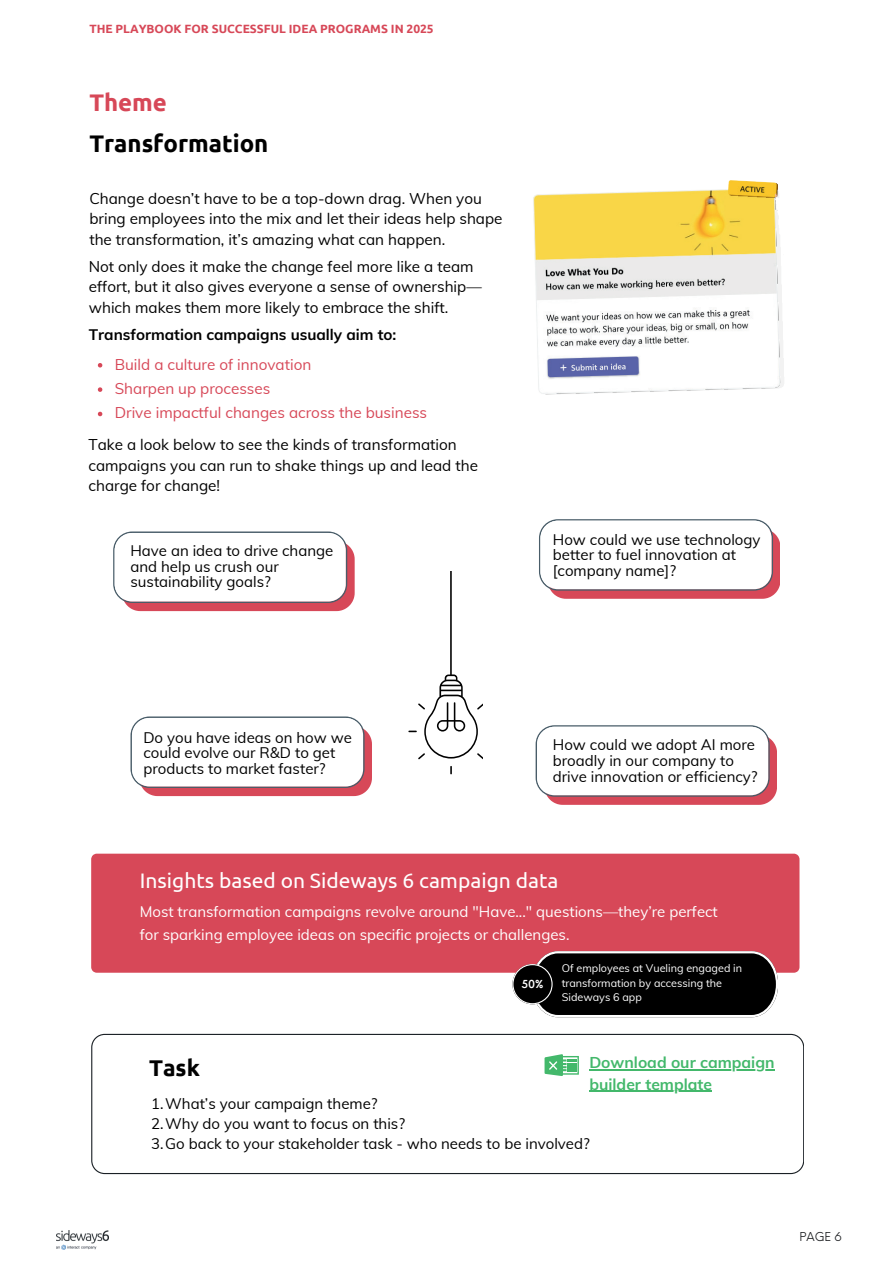
<style>
.page{position:relative;width:894px;height:1264px;background:#fff}
.page>*{position:absolute;margin:0;border:0;box-sizing:border-box;transform-origin:0 0}
.t1{font:700 24px "Ubuntu";color:#000}
.t2{font:700 24px "Ubuntu";color:#d74858}
.t3{font:700 22.8px "Ubuntu";color:#000}
.t4{font:21px "Ubuntu";color:#fff}
.t5{font:700 15.75px/21.3px "Muli";color:#43b86b}
.t6{font:15.3px/20.2px "Muli";color:#000}
.t7{font:15.3px/24.3px "Muli";color:#d74858}
.t8{font:700 15.3px "Muli";color:#000}
.t9{font:15px/15.8px "Muli";color:#000}
.t10{font:15px/22.5px "Muli";color:#fff}
.t11{font:700 12px "Ubuntu";color:#d74858}
.t12{font:12px "Neue Einstellung";color:#17191c}
.t13{font:10.8px/14.4px "Muli";color:#fff}
.t14{font:600 10.8px "Nourd";color:#fff}
</style>
<div class="page">
<img style="left:57px;top:1230px;width:51px;height:19px">
<div style="left:91px;top:853px;width:708px;height:119px;background:#d74858"></div>
<svg style="left:512px;top:951px;width:265px;height:66px;background:#231e1f"></svg>
<img style="left:533px;top:180px;width:251px;height:215px">
<svg style="left:539px;top:519px;width:240px;height:79px;background:#c36d79"></svg>
<div style="left:540px;top:520px;width:231px;height:69px;background:#fff;border-radius:18px"></div>
<svg style="left:113px;top:531px;width:241px;height:80px;background:#c3737f"></svg>
<div style="left:115px;top:533px;width:231px;height:68px;background:#fff;border-radius:18px"></div>
<svg style="left:535px;top:725px;width:241px;height:79px;background:#c4707c"></svg>
<div style="left:537px;top:726px;width:231px;height:69px;background:#fff;border-radius:18px"></div>
<svg style="left:98px;top:363px;width:4px;height:4px"></svg>
<svg style="left:98px;top:387px;width:4px;height:5px"></svg>
<svg style="left:98px;top:412px;width:4px;height:4px"></svg>
<svg style="left:130px;top:716px;width:241px;height:80px;background:#c3737f"></svg>
<div style="left:132px;top:718px;width:231px;height:68px;background:#fff;border-radius:18px"></div>
<svg style="left:91px;top:1033px;width:712px;height:141px"></svg>
<svg style="left:408px;top:572px;width:74px;height:187px"></svg>
<svg style="left:544px;top:1054px;width:34px;height:21px"></svg>
<hr style="left:589px;top:1069px;width:185px;height:1px;background:#43b86b">
<hr style="left:589px;top:1090px;width:123px;height:1px;background:#43b86b">
<p class="t11" style="left:89px;top:21px;width:346px">THE PLAYBOOK FOR SUCCESSFUL IDEA PROGRAMS IN 2025</p>
<h1 class="t2" style="left:89px;top:88px;width:79px">Theme</h1>
<h1 class="t1" style="left:89px;top:129px;width:180px">Transformation</h1>
<p class="t6" style="left:89px;top:188px;width:414px">Change doesn’t have to be a top-down drag. When you bring employees into the mix and let their ideas help shape the transformation, it’s amazing what can happen.</p>
<p class="t6" style="left:89px;top:256px;width:394px">Not only does it make the change feel more like a team effort, but it also gives everyone a sense of ownership— which makes them more likely to embrace the shift.</p>
<p class="t8" style="left:89px;top:323px;width:309px">Transformation campaigns usually aim to:</p>
<p class="t7" style="left:115px;top:351px;width:314px">Build a culture of innovation<br>Sharpen up processes<br>Drive impactful changes across the business</p>
<p class="t6" style="left:88px;top:434px;width:391px">Take a look below to see the kinds of transformation campaigns you can run to shake things up and lead the charge for change!</p>
<p class="t9" style="left:130px;top:542px;width:204px">Have an idea to drive change and help us crush our sustainability goals?</p>
<p class="t9" style="left:552px;top:530px;width:209px">How could we use technology better to fuel innovation at [company name]?</p>
<p class="t9" style="left:143px;top:728px;width:210px">Do you have ideas on how we could evolve our R&amp;D to get products to market faster?</p>
<p class="t9" style="left:552px;top:736px;width:206px">How could we adopt AI more broadly in our company to drive innovation or efficiency?</p>
<h3 class="t4" style="left:140px;top:868px;width:420px">Insights based on Sideways 6 campaign data</h3>
<p class="t10" style="left:140px;top:899px;width:579px">Most transformation campaigns revolve around "Have..." questions—they’re perfect for sparking employee ideas on specific projects or challenges.</p>
<p class="t14" style="left:521px;top:977px;width:24px">50£</p>
<p class="t13" style="left:561px;top:960px;width:182px">Of employees at Vueling engaged in transformation by accessing the<br>Sideways 6 app</p>
<h2 class="t3" style="left:149px;top:1053px;width:52px">Task</h2>
<p class="t5" style="left:589px;top:1051px;width:187px">Download our campaign builder template</p>
<p class="t9" style="left:151px;top:1092px;width:440px;line-height:20.2px">1.What’s your campaign theme?<br>2.Why do you want to focus on this?<br>3.Go back to your stakeholder task - who needs to be involved?</p>
<p class="t12" style="left:799px;top:1225px;width:44px">PAGE 6</p>
</div>
